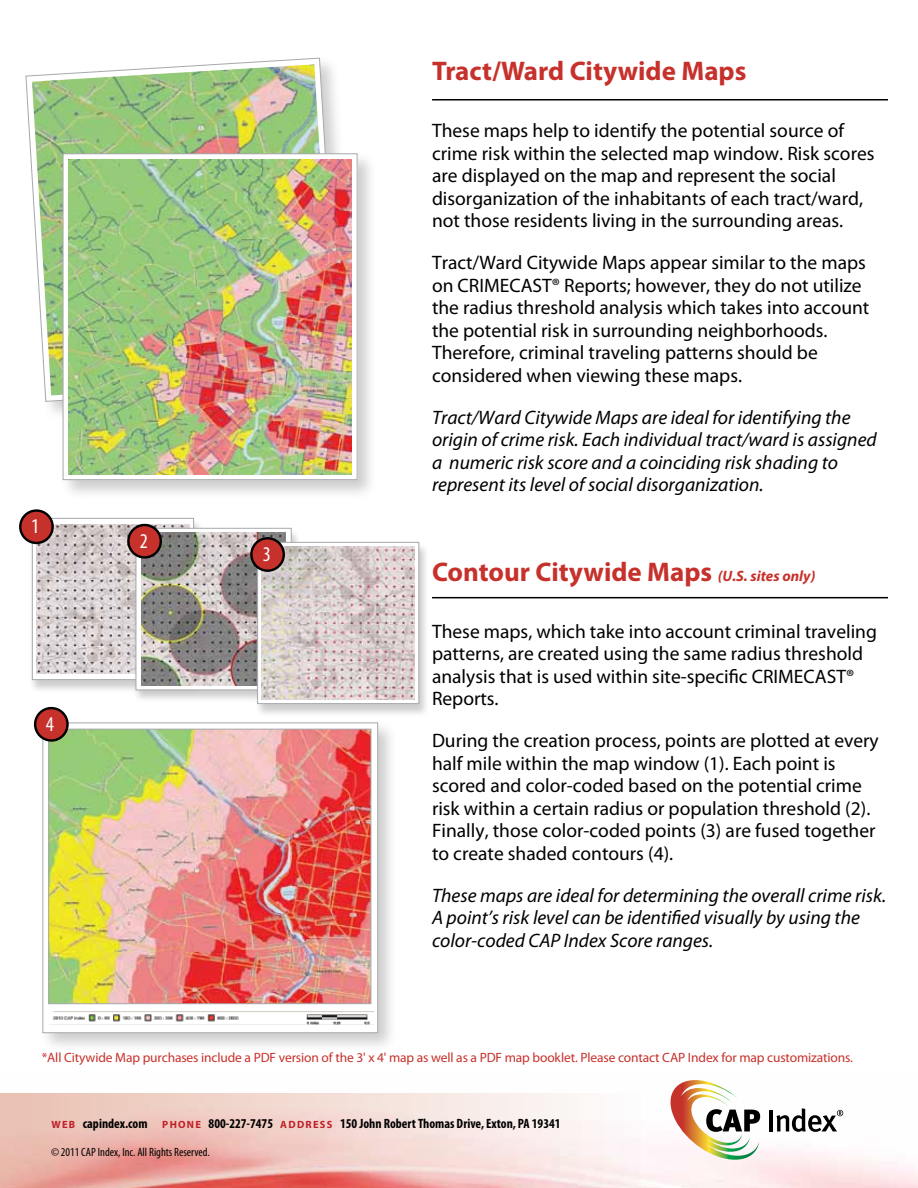
<style>
.page{position:relative;width:918px;height:1188px;background:#fff}
.page>*{position:absolute;margin:0;border:0;box-sizing:border-box;transform-origin:0 0}
.t1{font:700 27px "Myriad Pro";color:#c7312c}
.t2{font:condensed 21px "Myriad Pro";color:#fff}
.t3{font:19.5px/22.5px "Myriad Pro";color:#000}
.t4{font:italic 19.5px/22.5px "Myriad Pro";color:#000}
.t5{font:13.5px "Myriad Pro";letter-spacing:-.01em;color:#c7312c}
.t6{font:700 condensed 13.5px "Myriad Pro";color:#000}
.t7{font:condensed 12px "Myriad Pro";color:#000}
.s1{font-style:italic;font-size:15px}
.s2{font-stretch:normal;font-size:10.5px;color:#c0202a}
</style>
<div class="page">
<img style="left:0;top:1093px;width:918px;height:95px">
<svg style="left:0;top:1094px;width:643px;height:94px;background:#f1cbc5"></svg>
<img style="left:664px;top:1080px;width:96px;height:80px">
<hr style="left:769px;top:1110px;width:4px;height:21px;background:#000">
<svg style="left:777px;top:1108px;width:66px;height:24px"></svg>
<svg style="left:25px;top:57px;width:313px;height:345px"></svg>
<img style="left:32px;top:64px;width:302px;height:331px">
<div style="left:60px;top:150px;width:318px;height:350px;background:#000;opacity:.2"></div>
<svg style="left:65px;top:155px;width:291px;height:323px"></svg>
<img style="left:69px;top:160px;width:283px;height:314px">
<div style="left:63px;top:153px;width:295px;height:327px;border:1px solid #a7a9ac"></div>
<hr style="left:432px;top:99px;width:456px;height:1px;background:#000">
<hr style="left:432px;top:597px;width:456px;height:1px;background:#000">
<div style="left:39px;top:720px;width:359px;height:333px;background:#000;opacity:.2"></div>
<svg style="left:42px;top:723px;width:336px;height:310px"></svg>
<img style="left:50px;top:731px;width:319px;height:271px">
<div style="left:48px;top:729px;width:323px;height:275px;border:1px solid #a7a9ac"></div>
<img style="left:50px;top:1012px;width:323px;height:12px">
<div style="left:35px;top:708px;width:33px;height:32px;background:#c7312c;border-radius:50%"></div>
<div style="left:34px;top:707px;width:35px;height:35px;border:2px solid #000;border-radius:50%"></div>
<div style="left:29px;top:518px;width:175px;height:175px;background:#000;opacity:.2"></div>
<div style="left:32px;top:518px;width:162px;height:162px;background:#fff;border:1px solid #a7a9ac"></div>
<img style="left:36px;top:524px;width:153px;height:150px">
<div style="left:133px;top:528px;width:169px;height:176px;background:#000;opacity:.2"></div>
<div style="left:136px;top:528px;width:156px;height:162px;background:#fff;border:1px solid #a7a9ac"></div>
<div style="left:20px;top:511px;width:33px;height:32px;background:#c7312c;border-radius:50%"></div>
<div style="left:19px;top:509px;width:35px;height:35px;border:2px solid #000;border-radius:50%"></div>
<img style="left:142px;top:532px;width:143px;height:154px">
<div style="left:128px;top:525px;width:33px;height:32px;background:#c7312c;border-radius:50%"></div>
<div style="left:127px;top:524px;width:35px;height:35px;border:2px solid #000;border-radius:50%"></div>
<div style="left:254px;top:542px;width:175px;height:175px;background:#000;opacity:.2"></div>
<svg style="left:257px;top:542px;width:162px;height:162px"></svg>
<img style="left:262px;top:546px;width:153px;height:153px">
<div style="left:251px;top:538px;width:33px;height:33px;background:#c7312c;border-radius:50%"></div>
<div style="left:250px;top:537px;width:35px;height:35px;border:2px solid #000;border-radius:50%"></div>
<p class="t2" style="left:31px;top:514px;width:10px">1</p>
<p class="t2" style="left:46px;top:711px;width:10px">4</p>
<p class="t2" style="left:140px;top:528px;width:10px">2</p>
<p class="t2" style="left:263px;top:541px;width:10px">3</p>
<h1 class="t1" style="left:432px;top:54px;width:316px">Tract/Ward Citywide Maps</h1>
<p class="t3" style="left:432px;top:119px;width:444px">These maps help to identify the potential source of crime risk within the selected map window. Risk scores are displayed on the map and represent the social disorganization of the inhabitants of each tract/ward, not those residents living in the surrounding areas.</p>
<p class="t3" style="left:432px;top:251px;width:439px">Tract/Ward Citywide Maps appear similar to the maps on CRIMECAST® Reports; however, they do not utilize the radius threshold analysis which takes into account the potential risk in surrounding neighborhoods.<br>Therefore, criminal traveling patterns should be considered when viewing these maps.</p>
<p class="t4" style="left:432px;top:406px;width:446px">Tract/Ward Citywide Maps are ideal for identifying the origin of crime risk. Each individual tract/ward is assigned a numeric risk score and a coinciding risk shading to represent its level of social disorganization.</p>
<h1 class="t1" style="left:432px;top:554px;width:385px">Contour Citywide Maps <span class="s1">(U.S. sites only)</span></h1>
<p class="t3" style="left:432px;top:620px;width:447px">These maps, which take into account criminal traveling patterns, are created using the same radius threshold analysis that is used within site-specific CRIMECAST® Reports.</p>
<p class="t3" style="left:432px;top:729px;width:448px">During the creation process, points are plotted at every half mile within the map window (1). Each point is scored and color-coded based on the potential crime risk within a certain radius or population threshold (2).<br>Finally, those color-coded points (3) are fused together to create shaded contours (4).</p>
<p class="t4" style="left:432px;top:884px;width:456px">These maps are ideal for determining the overall crime risk.<br>A point’s risk level can be identified visually by using the color-coded CAP Index Score ranges.</p>
<p class="t5" style="left:42px;top:1049px;width:813px">*All Citywide Map purchases include a PDF version of the 3' x 4' map as well as a PDF map booklet. Please contact CAP Index for map customizations.</p>
<p class="t6" style="left:51px;top:1115px;width:511px"><span class="s2">web</span> capindex.com <span class="s2">PHONE</span> 800-227-7475 <span class="s2">address</span> 150 John Robert Thomas Drive,Exton, PA 19341</p>
<p class="t7" style="left:51px;top:1145px;width:160px">©2011 CAP Index, Inc. All Rights Reserved.</p>
</div>
